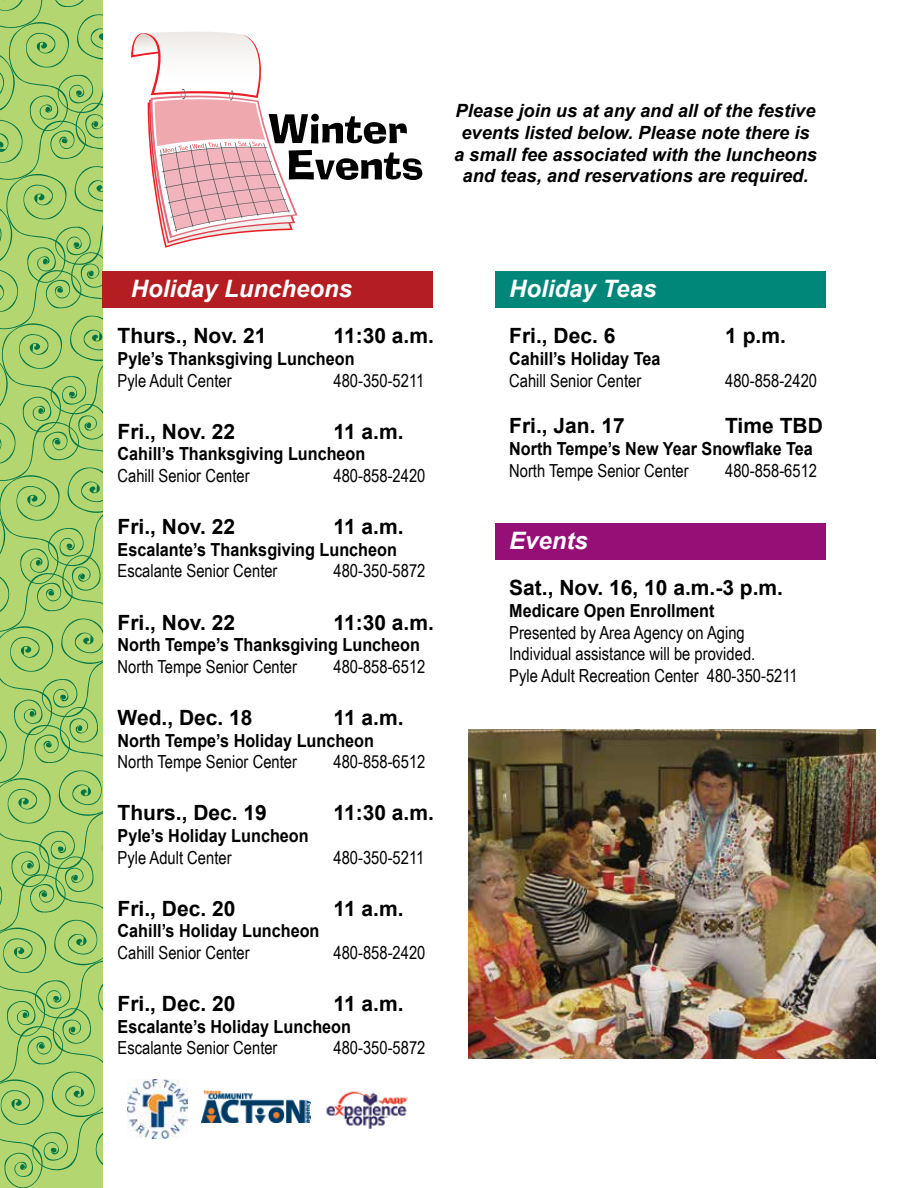
<style>
.page{position:relative;width:918px;height:1188px;background:#fff}
.page>*{position:absolute;margin:0;border:0;box-sizing:border-box;transform-origin:0 0}
.t1{font:italic 700 24px "Arial";color:#fff}
.t2{font:700 21px "Arial";color:#000}
.t3{font:italic 700 18.3px/21.9px "Arial";color:#000;text-align:center}
.t4{font:18px/21.6px "Arial Narrow";color:#000}
.t5{font:700 18px "Arial";color:#000;scale:.9 1}
</style>
<div class="page">
<svg style="left:0;top:0;width:102px;height:1188px;background:#a2cc6b"></svg>
<svg style="left:131px;top:32px;width:292px;height:216px"></svg>
<img style="left:469px;top:730px;width:406px;height:328px">
<div style="left:102px;top:272px;width:331px;height:36px;background:#b41d21"></div>
<div style="left:495px;top:272px;width:331px;height:36px;background:#008779"></div>
<div style="left:495px;top:523px;width:331px;height:36px;background:#950f76"></div>
<img style="left:127px;top:1080px;width:60px;height:58px">
<img style="left:202px;top:1091px;width:109px;height:31px">
<img style="left:326px;top:1091px;width:82px;height:38px">
<p class="t3" style="left:454px;top:100px;width:365px">Please join us at any and all of the festive events listed below. Please note there is<br>a small fee associated with the luncheons and teas, and reservations are required.</p>
<h1 class="t1" style="left:131px;top:272px;width:223px">Holiday Luncheons</h1>
<p class="t2" style="left:118px;top:322px;width:150px">Thurs., Nov. 21</p>
<p class="t2" style="left:334px;top:322px;width:102px">11:30 a.m.</p>
<p class="t5" style="left:118px;top:347px;width:265px">Pyle’s Thanksgiving Luncheon</p>
<p class="t4" style="left:118px;top:369px;width:116px">Pyle Adult Center</p>
<p class="t4" style="left:334px;top:369px;width:92px">480-350-5211</p>
<p class="t2" style="left:118px;top:417px;width:119px">Fri., Nov. 22</p>
<p class="t2" style="left:334px;top:417px;width:72px">11 a.m.</p>
<p class="t5" style="left:118px;top:442px;width:277px">Cahill’s Thanksgiving Luncheon</p>
<p class="t4" style="left:118px;top:464px;width:134px">Cahill Senior Center</p>
<p class="t4" style="left:334px;top:464px;width:93px">480-858-2420</p>
<p class="t2" style="left:118px;top:513px;width:119px">Fri., Nov. 22</p>
<p class="t2" style="left:334px;top:513px;width:72px">11 a.m.</p>
<p class="t5" style="left:118px;top:537px;width:312px">Escalante’s Thanksgiving Luncheon</p>
<p class="t4" style="left:118px;top:559px;width:161px">Escalante Senior Center</p>
<p class="t4" style="left:334px;top:559px;width:93px">480-350-5872</p>
<p class="t2" style="left:118px;top:608px;width:119px">Fri., Nov. 22</p>
<p class="t2" style="left:334px;top:608px;width:102px">11:30 a.m.</p>
<p class="t5" style="left:118px;top:633px;width:338px">North Tempe’s Thanksgiving Luncheon</p>
<p class="t4" style="left:118px;top:655px;width:181px">North Tempe Senior Center</p>
<p class="t4" style="left:334px;top:655px;width:93px">480-858-6512</p>
<p class="t2" style="left:118px;top:704px;width:137px">Wed., Dec. 18</p>
<p class="t2" style="left:334px;top:704px;width:72px">11 a.m.</p>
<p class="t5" style="left:118px;top:728px;width:287px">North Tempe’s Holiday Luncheon</p>
<p class="t4" style="left:118px;top:750px;width:181px">North Tempe Senior Center</p>
<p class="t4" style="left:334px;top:750px;width:93px">480-858-6512</p>
<p class="t2" style="left:118px;top:799px;width:151px">Thurs., Dec. 19</p>
<p class="t2" style="left:334px;top:799px;width:102px">11:30 a.m.</p>
<p class="t5" style="left:118px;top:824px;width:214px">Pyle’s Holiday Luncheon</p>
<p class="t4" style="left:118px;top:846px;width:116px">Pyle Adult Center</p>
<p class="t4" style="left:334px;top:846px;width:92px">480-350-5211</p>
<p class="t2" style="left:118px;top:894px;width:119px">Fri., Dec. 20</p>
<p class="t2" style="left:334px;top:894px;width:72px">11 a.m.</p>
<p class="t5" style="left:118px;top:919px;width:226px">Cahill’s Holiday Luncheon</p>
<p class="t4" style="left:118px;top:941px;width:134px">Cahill Senior Center</p>
<p class="t4" style="left:334px;top:941px;width:93px">480-858-2420</p>
<p class="t2" style="left:118px;top:990px;width:119px">Fri., Dec. 20</p>
<p class="t2" style="left:334px;top:990px;width:72px">11 a.m.</p>
<p class="t5" style="left:118px;top:1014px;width:261px">Escalante’s Holiday Luncheon</p>
<p class="t4" style="left:118px;top:1036px;width:161px">Escalante Senior Center</p>
<p class="t4" style="left:334px;top:1036px;width:93px">480-350-5872</p>
<h1 class="t1" style="left:509px;top:272px;width:149px">Holiday Teas</h1>
<p class="t2" style="left:509px;top:322px;width:108px">Fri., Dec. 6</p>
<p class="t2" style="left:725px;top:322px;width:62px">1 p.m.</p>
<p class="t5" style="left:509px;top:347px;width:170px">Cahill’s Holiday Tea</p>
<p class="t4" style="left:509px;top:369px;width:134px">Cahill Senior Center</p>
<p class="t4" style="left:725px;top:369px;width:93px">480-858-2420</p>
<p class="t2" style="left:509px;top:412px;width:117px">Fri., Jan. 17</p>
<p class="t2" style="left:725px;top:412px;width:99px">Time TBD</p>
<p class="t5" style="left:509px;top:437px;width:339px">North Tempe’s New Year Snowflake Tea</p>
<p class="t4" style="left:509px;top:459px;width:181px">North Tempe Senior Center</p>
<p class="t4" style="left:725px;top:459px;width:93px">480-858-6512</p>
<h1 class="t1" style="left:509px;top:524px;width:80px">Events</h1>
<p class="t2" style="left:509px;top:574px;width:275px">Sat., Nov. 16, 10 a.m.-3 p.m.</p>
<p class="t5" style="left:509px;top:599px;width:230px">Medicare Open Enrollment</p>
<p class="t4" style="left:509px;top:621px;width:290px">Presented by Area Agency on Aging<br>Individual assistance will be provided.<br>Pyle Adult Recreation Center 480-350-5211</p>
</div>
